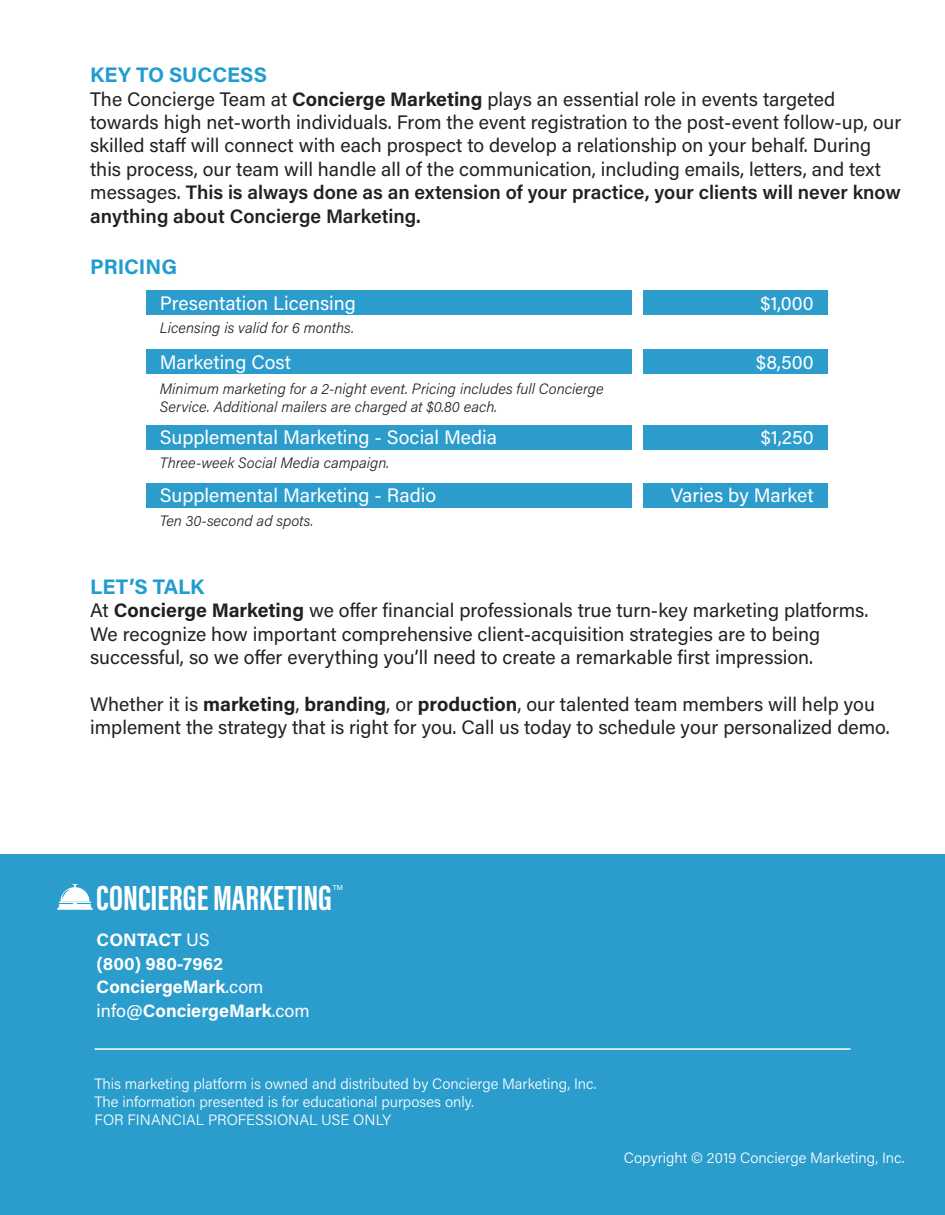
<style>
.page{position:relative;width:945px;height:1215px;background:#fff}
.page>*{position:absolute;margin:0;border:0;box-sizing:border-box;transform-origin:0 0}
.t1{font:700 35.85px "Acumin Pro Extra Cond";color:#fff}
.t2{font:700 21px "Acumin Pro";color:#209dd0}
.t3{font:19.5px/23.4px "Acumin Pro";color:#222121}
.t4{font:19.5px "Acumin Pro";color:#fff}
.t5{font:700 18px "Acumin Pro";color:#fff}
.t6{font:300 15px/18px "Acumin Pro";color:#fff}
.t7{font:italic 300 15px/18px "Acumin Pro";color:#222121}
.t8{font:7.2px "Acumin Pro";color:#fff}
.s1{font-weight:700}
.s2{font-weight:600}
.s3{font-weight:400}
</style>
<div class="page">
<div style="left:0;top:854px;width:945px;height:361px;background:#2a9dcd"></div>
<hr style="left:57px;top:908px;width:36px;height:2px;background:#fff">
<svg style="left:58px;top:884px;width:34px;height:24px"></svg>
<hr style="left:95px;top:1048px;width:755px;height:2px;background:#fff">
<div style="left:146px;top:290px;width:486px;height:25px;background:#2c9ccc"></div>
<div style="left:643px;top:290px;width:184px;height:25px;background:#2c9ccc"></div>
<div style="left:146px;top:350px;width:486px;height:24px;background:#2c9ccc"></div>
<div style="left:643px;top:350px;width:184px;height:24px;background:#2c9ccc"></div>
<div style="left:146px;top:425px;width:486px;height:25px;background:#2c9ccc"></div>
<div style="left:643px;top:425px;width:184px;height:25px;background:#2c9ccc"></div>
<div style="left:146px;top:483px;width:486px;height:25px;background:#2c9ccc"></div>
<div style="left:643px;top:483px;width:184px;height:25px;background:#2c9ccc"></div>
<p class="t2" style="left:90px;top:60px;width:178px">KEY TO SUCCESS</p>
<p class="t3" style="left:90px;top:86px;width:813px">The Concierge Team at <span class="s1">Concierge Marketing</span> plays an essential role in events targeted towards high net-worth individuals. From the event registration to the post-event follow-up, our skilled staff will connect with each prospect to develop a relationship on your behalf. During this process, our team will handle all of the communication, including emails, letters, and text messages. <span class="s2">This is always done as an extension of your practice, your clients will never know anything about Concierge Marketing.</span></p>
<p class="t2" style="left:90px;top:252px;width:88px">PRICING</p>
<p class="t4" style="left:160px;top:289px;width:198px">Presentation Licensing</p>
<p class="t4" style="left:760px;top:289px;width:55px">$1,000</p>
<p class="t7" style="left:160px;top:318px;width:196px">Licensing is valid for 6 months.</p>
<p class="t4" style="left:160px;top:349px;width:133px">Marketing Cost</p>
<p class="t4" style="left:756px;top:349px;width:59px">$8,500</p>
<p class="t7" style="left:160px;top:379px;width:445px">Minimum marketing for a 2-night event. Pricing includes full Concierge<br>Service. Additional mailers are charged at $0.80 each.</p>
<p class="t4" style="left:160px;top:424px;width:339px">Supplemental Marketing - Social Media</p>
<p class="t4" style="left:761px;top:424px;width:54px">$1,250</p>
<p class="t7" style="left:160px;top:453px;width:231px">Three-week Social Media campaign.</p>
<p class="t4" style="left:160px;top:482px;width:278px">Supplemental Marketing - Radio</p>
<p class="t4" style="left:671px;top:482px;width:144px">Varies by Market</p>
<p class="t7" style="left:160px;top:511px;width:155px">Ten 30-second ad spots.</p>
<p class="t2" style="left:90px;top:572px;width:116px">LET’S TALK</p>
<p class="t3" style="left:90px;top:598px;width:780px">At <span class="s1">Concierge Marketing</span> we offer financial professionals true turn-key marketing platforms.<br>We recognize how important comprehensive client-acquisition strategies are to being successful, so we offer everything you’ll need to create a remarkable first impression.</p>
<p class="t3" style="left:90px;top:692px;width:801px">Whether it is <span class="s1">marketing</span>, <span class="s1">branding</span>, or <span class="s1">production</span>, our talented team members will help you implement the strategy that is right for you. Call us today to schedule your personalized demo.</p>
<h1 class="t1" style="left:96px;top:876px;width:237px">CONCIERGE MARKETING</h1>
<p class="t8" style="left:333px;top:882px;width:12px">TM</p>
<p class="t5" style="left:97px;top:927px;width:114px">CONTACT <span class="s3">US</span></p>
<p class="t5" style="left:97px;top:951px;width:128px">(800) 980-7962</p>
<p class="t5" style="left:97px;top:975px;width:168px">ConciergeMark<span class="s3">.com</span></p>
<p class="t5" style="left:97px;top:998px;width:215px"><span class="s3">info@</span>ConciergeMark<span class="s3">.com</span></p>
<p class="t6" style="left:95px;top:1074px;width:503px">This marketing platform is owned and distributed by Concierge Marketing, Inc.<br>The information presented is for educational purposes only.<br>FOR FINANCIAL PROFESSIONAL USE ONLY</p>
<p class="t6" style="left:624px;top:1148px;width:282px">Copyright © 2019 Concierge Marketing, Inc.</p>
</div>
